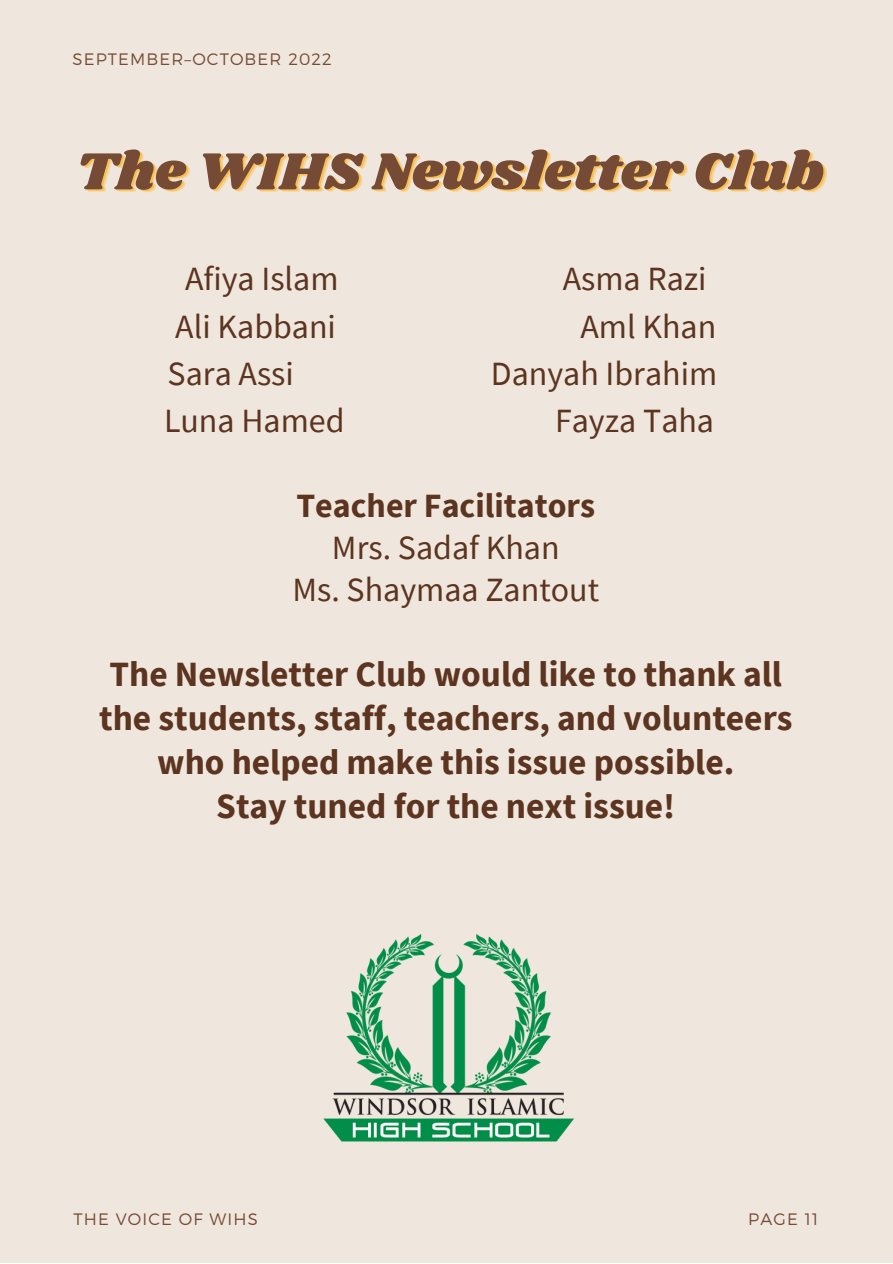
<style>
.page{position:relative;width:893px;height:1264px;background:#fff}
.page>*{position:absolute;margin:0;border:0;box-sizing:border-box;transform-origin:0 0}
.t1{font:54px "Shrikhand";color:#764b36}
.t2{font:700 35.4px/43.8px "Source Sans Pro";color:#5c3420;text-align:center}
.t3{font:33.9px "Source Sans Pro";color:#5c3420}
.t4{font:700 33.9px "Source Sans Pro";color:#5c3420}
.t5{font:300 16.5px "Montserrat";letter-spacing:.07em;color:#764b36}
</style>
<div class="page">
<div style="left:0;top:0;width:892px;height:1262px;background:#efe7dd"></div>
<img style="left:323px;top:934px;width:251px;height:208px">
<p class="t5" style="left:72px;top:49px;width:261px">SEPTEMBER–OCTOBER 2022</p>
<p class="t1" style="left:76px;top:134px;width:749px">The WIHS Newsletter Club</p>
<p class="t3" style="left:185px;top:257px;width:155px">Afiya Islam</p>
<p class="t3" style="left:562px;top:257px;width:145px">Asma Razi</p>
<p class="t3" style="left:175px;top:304px;width:162px">Ali Kabbani</p>
<p class="t3" style="left:580px;top:304px;width:137px">Aml Khan</p>
<p class="t3" style="left:168px;top:351px;width:128px">Sara Assi</p>
<p class="t3" style="left:491px;top:351px;width:228px">Danyah Ibrahim</p>
<p class="t3" style="left:164px;top:398px;width:182px">Luna Hamed</p>
<p class="t3" style="left:555px;top:398px;width:160px">Fayza Taha</p>
<p class="t4" style="left:296px;top:484px;width:300px">Teacher Facilitators</p>
<p class="t3" style="left:332px;top:525px;width:229px">Mrs. Sadaf Khan</p>
<p class="t3" style="left:292px;top:567px;width:308px">Ms. Shaymaa Zantout</p>
<p class="t2" style="left:99px;top:651px;width:694px">The Newsletter Club would like to thank all the students, staff, teachers, and volunteers who helped make this issue possible.</p>
<p class="t2" style="left:216px;top:783px;width:460px">Stay tuned for the next issue!</p>
<p class="t5" style="left:73px;top:1208px;width:186px">THE VOICE OF WIHS</p>
<p class="t5" style="left:748px;top:1208px;width:71px">PAGE 11</p>
</div>
